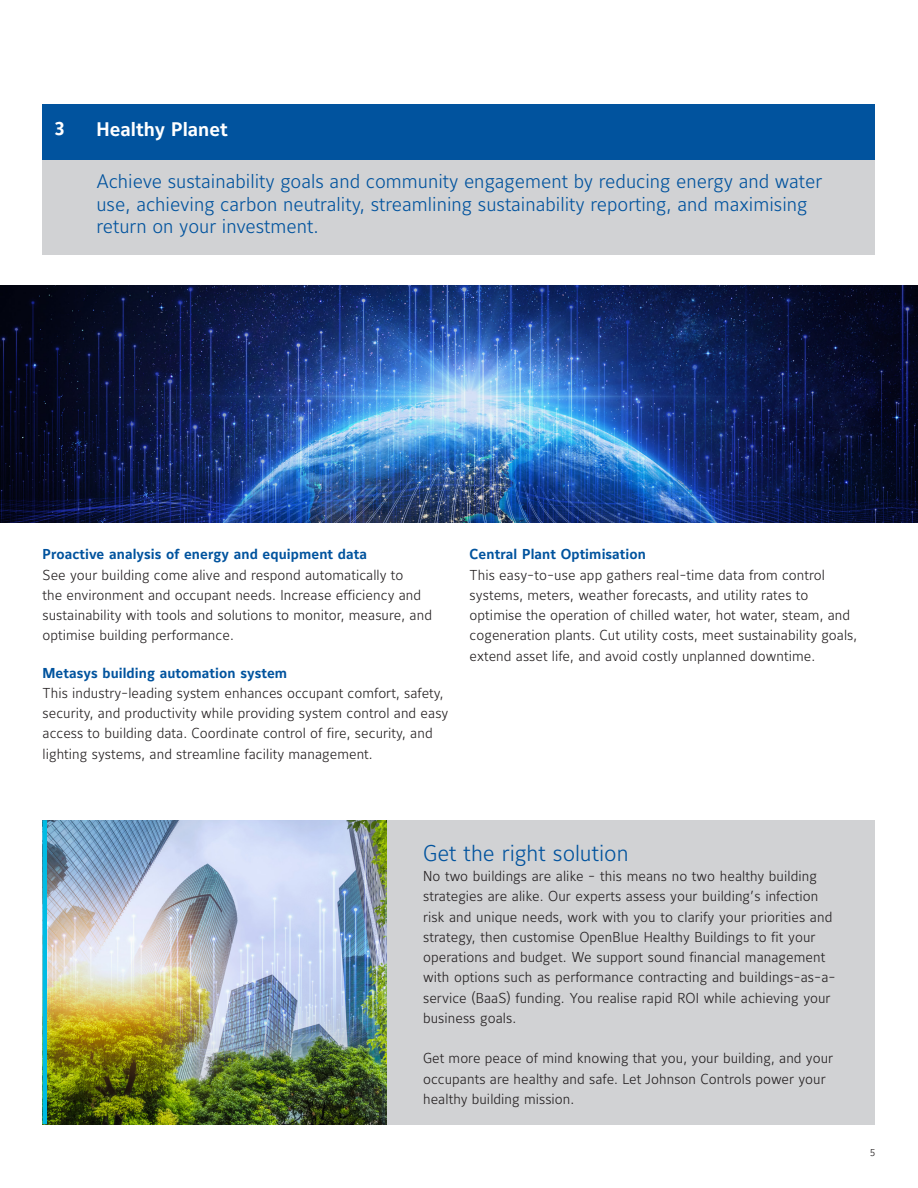
<style>
.page{position:relative;width:918px;height:1188px;background:#fff}
.page>*{position:absolute;margin:0;border:0;box-sizing:border-box;transform-origin:0 0}
.t1{font:300 22.5px "Maurea Jci Lf ML";color:#01539e}
.t2{font:300 19.5px/22.5px "Maurea Jci Lf ML";color:#01539e}
._01_Subtitle_level{font:700 19.5px "Maurea Jci Lf ML";color:#fff}
.t3{font:300 14.25px/20.2px "Maurea Jci Lf ML";letter-spacing:.005em;color:#231f20}
.t4{font:700 14.25px "Maurea Jci Lf ML";letter-spacing:.005em;color:#01539e}
.t5{font:300 10.5px "Maurea Jci Lf ML";color:#231f20}
</style>
<div class="page">
<div style="left:43px;top:820px;width:832px;height:304px;background:#d1d2d4"></div>
<img style="left:47px;top:820px;width:340px;height:304px">
<hr style="left:43px;top:820px;width:4px;height:304px;background:#00bce4">
<div style="left:43px;top:152px;width:832px;height:103px;background:#d1d2d4"></div>
<div style="left:43px;top:104px;width:832px;height:55px;background:#01539e"></div>
<img style="left:0;top:286px;width:918px;height:237px">
<p class="_01_Subtitle_level" style="left:55px;top:117px;width:11px">3</p>
<p class="_01_Subtitle_level" style="left:97px;top:117px;width:133px">Healthy Planet</p>
<h2 class="t2" style="left:97px;top:170px;width:727px">Achieve sustainability goals and community engagement by reducing energy and water use, achieving carbon neutrality, streamlining sustainability reporting, and maximising return on your investment.</h2>
<p class="t4" style="left:43px;top:546px;width:326px">Proactive analysis of energy and equipment data</p>
<p class="t3" style="left:43px;top:564px;width:391px">See your building come alive and respond automatically to<br>the environment and occupant needs. Increase efficiency and sustainability with tools and solutions to monitor, measure, and optimise building performance.</p>
<p class="t4" style="left:43px;top:664px;width:246px">Metasys building automation system</p>
<p class="t3" style="left:43px;top:683px;width:407px">This industry-leading system enhances occupant comfort, safety, security, and productivity while providing system control and easy access to building data. Coordinate control of fire, security, and lighting systems, and streamline facility management.</p>
<p class="t4" style="left:470px;top:546px;width:178px">Central Plant Optimisation</p>
<p class="t3" style="left:470px;top:564px;width:389px">This easy-to-use app gathers real-time data from control systems, meters, weather forecasts, and utility rates to optimise the operation of chilled water, hot water, steam, and cogeneration plants. Cut utility costs, meet sustainability goals, extend asset life, and avoid costly unplanned downtime.</p>
<h1 class="t1" style="left:423px;top:839px;width:207px">Get the right solution</h1>
<p class="t3" style="left:423px;top:866px;width:414px">No two buildings are alike - this means no two healthy building strategies are alike. Our experts assess your building’s infection risk and unique needs, work with you to clarify your priorities and strategy, then customise OpenBlue Healthy Buildings to fit your operations and budget. We support sound financial management with options such as performance contracting and buildings-as-a&shy;service (BaaS) funding. You realise rapid ROI while achieving your business goals.</p>
<p class="t3" style="left:423px;top:1048px;width:412px">Get more peace of mind knowing that you, your building, and your occupants are healthy and safe. Let Johnson Controls power your healthy building mission.</p>
<p class="t5" style="left:870px;top:1146px;width:7px">5</p>
</div>
